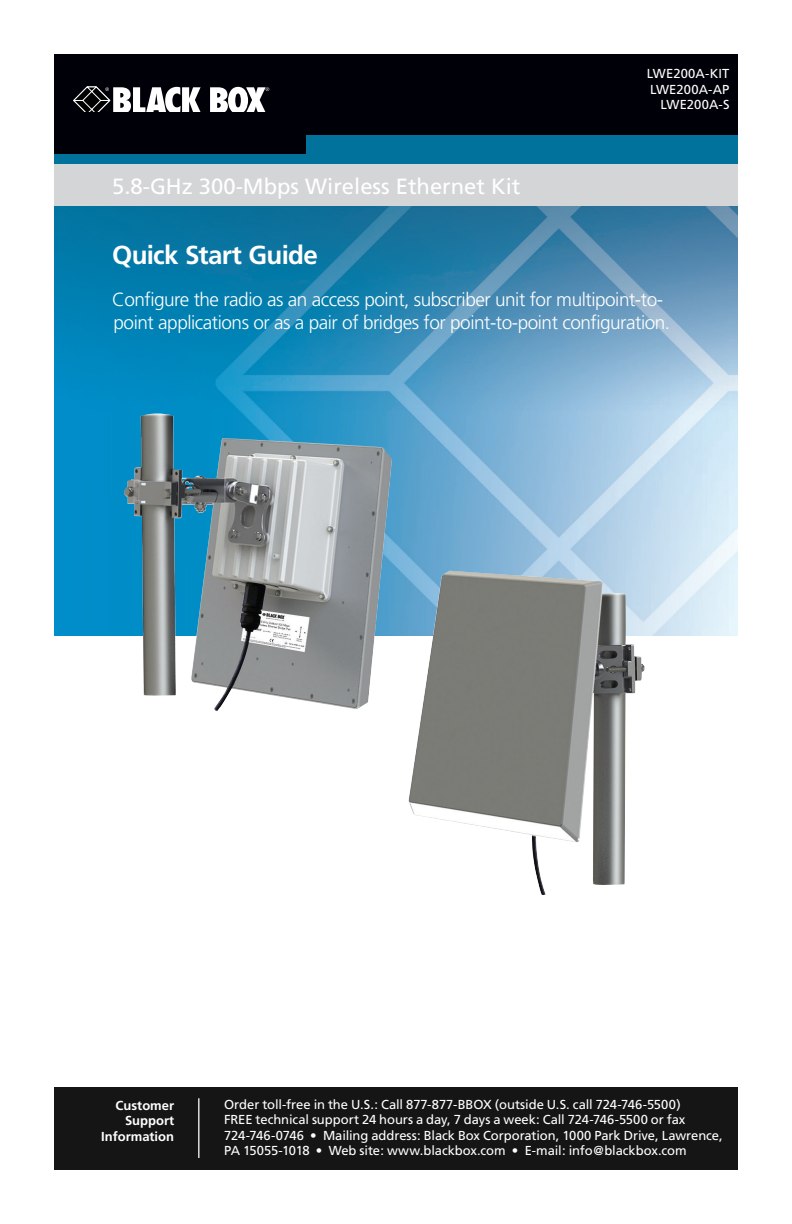
<style>
.page{position:relative;width:792px;height:1224px;background:#fff}
.page>*{position:absolute;margin:0;border:0;box-sizing:border-box;transform-origin:0 0}
.t1{font:700 26px "Frutiger";letter-spacing:-.025em;color:#fff}
.t2{font:22px "Frutiger";color:#fff}
.t3{font:300 19px/23px "Frutiger";letter-spacing:-.025em;color:#fff}
.t4{font:13px/15.6px "Frutiger";letter-spacing:-.005em;color:#fff}
.t5{font:700 13px/15.6px "Frutiger";color:#fff;text-align:right}
</style>
<div class="page">
<img style="left:54px;top:206px;width:684px;height:430px">
<div style="left:54px;top:164px;width:683px;height:42px;background:#d4d5d6"></div>
<div style="left:54px;top:1088px;width:684px;height:82px;background:#161516"></div>
<hr style="left:198px;top:1098px;width:1px;height:60px;background:#fff">
<div style="left:54px;top:54px;width:684px;height:109px;background:#000008"></div>
<div style="left:307px;top:135px;width:431px;height:26px;background:#00729b"></div>
<svg style="left:73px;top:86px;width:196px;height:26px"></svg>
<div style="left:54px;top:155px;width:684px;height:9px;background:#00729b"></div>
<img style="left:124px;top:413px;width:521px;height:482px">
<h2 class="t2" style="left:112px;top:173px;width:410px">5.8-GHz 300-Mbps Wireless Ethernet Kit</h2>
<p class="t4" style="left:694px;top:66px;width:36px;text-align:justify;text-indent:-37px">March 2009 codes codes</p>
<p class="t4" style="left:647px;top:66px;width:84px;text-align:right">LWE200A-KIT<br>LWE200A-AP<br>LWE200A-S</p>
<h1 class="t1" style="left:112px;top:240px;width:207px">Quick Start Guide</h1>
<h3 class="t3" style="left:112px;top:288px;width:560px">Configure the radio as an access point, subscriber unit for multipoint-to&shy;point applications or as a pair of bridges for point-to-point configuration.</h3>
<p class="t5" style="left:101px;top:1098px;width:74px">Customer<br>Support<br>Information</p>
<p class="t4" style="left:224px;top:1096px;width:500px">Order toll-free in the U.S.: Call 877-877-BBOX (outside U.S. call 724-746-5500)<br>FREE technical support 24 hours a day, 7 days a week: Call 724-746-5500 or fax 724-746-0746 • Mailing address: Black Box Corporation, 1000 Park Drive, Lawrence, PA 15055-1018 • Web site: www.blackbox.com • E-mail: info@blackbox.com</p>
</div>
